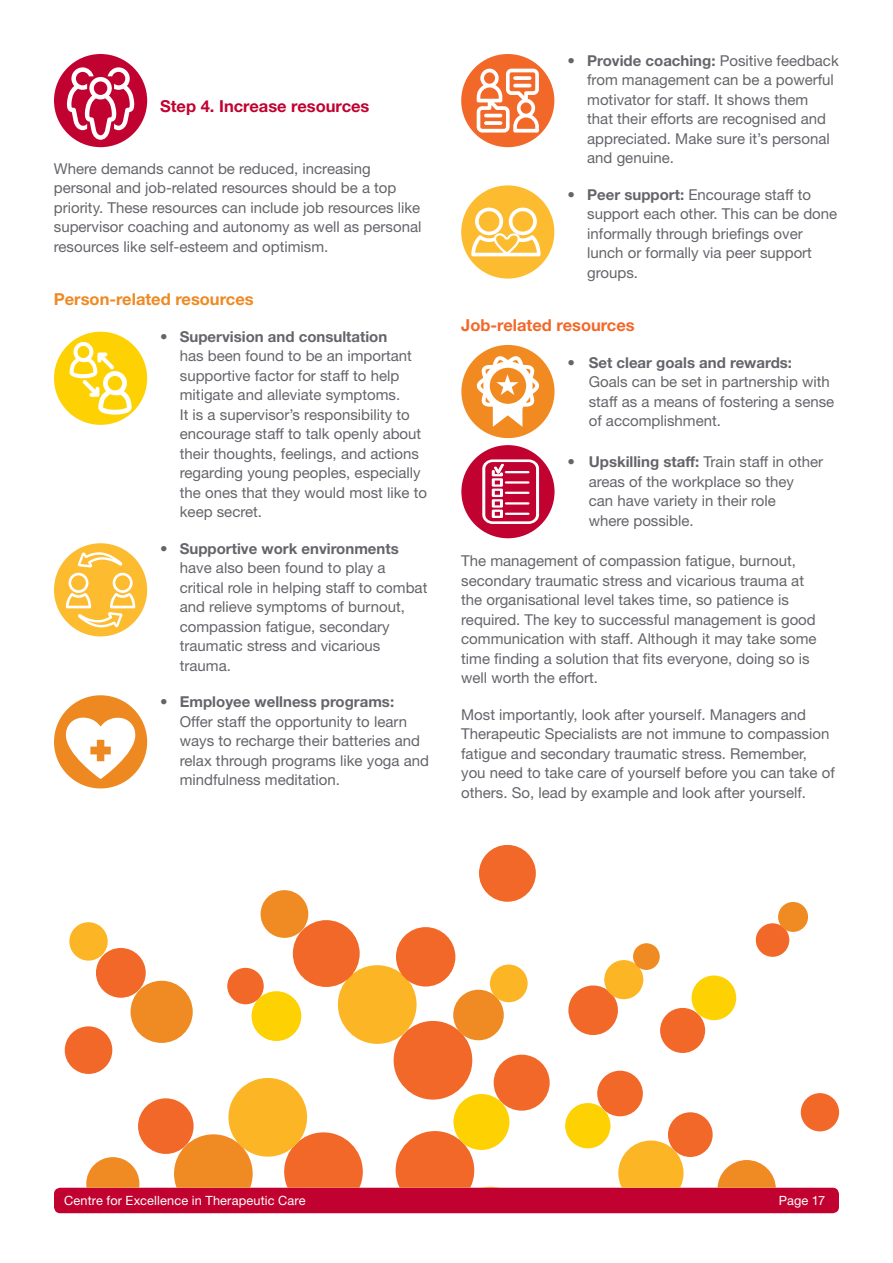
<style>
.page{position:relative;width:893px;height:1263px;background:#fff}
.page>*{position:absolute;margin:0;border:0;box-sizing:border-box;transform-origin:0 0}
.t1{font:700 16.5px "Helvetica Neue";color:#c10230}
.t2{font:700 16.5px "Helvetica Neue";color:#ee8922}
.t3{font:700 16.5px "Helvetica Neue";color:#f26829}
.t4{font:15px/19.5px "Helvetica Neue";color:#64656a}
.t5{font:12.75px "Helvetica Neue";letter-spacing:.01em;color:#fff}
.s1{font-weight:700}
</style>
<div class="page">
<div style="left:54px;top:1188px;width:785px;height:25px;background:#c10230;border-radius:6px"></div>
<div style="left:54px;top:54px;width:93px;height:93px;background:#c10230;border-radius:50%"></div>
<div style="left:461px;top:345px;width:94px;height:93px;background:#f18b21;border-radius:50%"></div>
<div style="left:461px;top:445px;width:94px;height:93px;background:#c10230;border-radius:50%"></div>
<div style="left:54px;top:332px;width:93px;height:93px;background:#fed103;border-radius:50%"></div>
<div style="left:54px;top:543px;width:93px;height:93px;background:#fdbb30;border-radius:50%"></div>
<div style="left:54px;top:695px;width:93px;height:93px;background:#ee8922;border-radius:50%"></div>
<div style="left:461px;top:54px;width:93px;height:93px;background:#f26829;border-radius:50%"></div>
<div style="left:461px;top:185px;width:93px;height:94px;background:#fdbb30;border-radius:50%"></div>
<svg style="left:67px;top:67px;width:67px;height:73px"></svg>
<svg style="left:69px;top:342px;width:63px;height:73px"></svg>
<svg style="left:78px;top:552px;width:45px;height:15px"></svg>
<svg style="left:66px;top:573px;width:69px;height:54px"></svg>
<svg style="left:66px;top:717px;width:69px;height:62px"></svg>
<svg style="left:477px;top:69px;width:62px;height:64px"></svg>
<svg style="left:471px;top:208px;width:70px;height:48px"></svg>
<svg style="left:477px;top:356px;width:62px;height:71px"></svg>
<svg style="left:482px;top:459px;width:57px;height:65px"></svg>
<svg style="left:396px;top:1131px;width:134px;height:57px"></svg>
<svg style="left:284px;top:1132px;width:79px;height:56px"></svg>
<div style="left:228px;top:1078px;width:79px;height:78px;background:#fcb525;border-radius:50%"></div>
<svg style="left:174px;top:1134px;width:79px;height:54px"></svg>
<div style="left:394px;top:1021px;width:78px;height:78px;background:#f26829;border-radius:50%"></div>
<div style="left:338px;top:965px;width:79px;height:79px;background:#fcb525;border-radius:50%"></div>
<div style="left:293px;top:920px;width:67px;height:67px;background:#f26829;border-radius:50%"></div>
<div style="left:131px;top:981px;width:62px;height:62px;background:#ef8b22;border-radius:50%"></div>
<div style="left:138px;top:1098px;width:56px;height:56px;background:#f26829;border-radius:50%"></div>
<svg style="left:86px;top:1157px;width:53px;height:31px"></svg>
<svg style="left:717px;top:1160px;width:59px;height:28px"></svg>
<svg style="left:618px;top:1140px;width:66px;height:48px"></svg>
<div style="left:801px;top:1093px;width:38px;height:38px;background:#f26829;border-radius:50%"></div>
<div style="left:65px;top:1026px;width:47px;height:48px;background:#f26829;border-radius:50%"></div>
<div style="left:396px;top:927px;width:59px;height:59px;background:#f26829;border-radius:50%"></div>
<div style="left:479px;top:845px;width:57px;height:57px;background:#f26829;border-radius:50%"></div>
<div style="left:453px;top:990px;width:51px;height:50px;background:#ef8b22;border-radius:50%"></div>
<div style="left:453px;top:1094px;width:56px;height:56px;background:#fed103;border-radius:50%"></div>
<div style="left:494px;top:1055px;width:56px;height:56px;background:#f26829;border-radius:50%"></div>
<div style="left:568px;top:985px;width:50px;height:50px;background:#f26829;border-radius:50%"></div>
<div style="left:604px;top:960px;width:39px;height:39px;background:#fcb525;border-radius:50%"></div>
<div style="left:565px;top:1103px;width:45px;height:45px;background:#fed103;border-radius:50%"></div>
<div style="left:597px;top:1071px;width:46px;height:45px;background:#f26829;border-radius:50%"></div>
<div style="left:660px;top:1008px;width:45px;height:45px;background:#f26829;border-radius:50%"></div>
<div style="left:668px;top:1112px;width:45px;height:45px;background:#f26829;border-radius:50%"></div>
<div style="left:692px;top:975px;width:44px;height:45px;background:#fed103;border-radius:50%"></div>
<div style="left:756px;top:923px;width:33px;height:34px;background:#f26829;border-radius:50%"></div>
<div style="left:778px;top:902px;width:30px;height:30px;background:#ef8b22;border-radius:50%"></div>
<div style="left:633px;top:943px;width:27px;height:27px;background:#ef8b22;border-radius:50%"></div>
<div style="left:490px;top:964px;width:38px;height:38px;background:#fcb525;border-radius:50%"></div>
<div style="left:261px;top:890px;width:47px;height:48px;background:#ef8b22;border-radius:50%"></div>
<div style="left:252px;top:991px;width:49px;height:50px;background:#fed103;border-radius:50%"></div>
<div style="left:96px;top:948px;width:50px;height:50px;background:#f26829;border-radius:50%"></div>
<div style="left:227px;top:968px;width:37px;height:36px;background:#f26829;border-radius:50%"></div>
<div style="left:69px;top:922px;width:39px;height:38px;background:#fcb525;border-radius:50%"></div>
<p class="t1" style="left:160px;top:96px;width:211px">Step 4. Increase resources</p>
<p class="t4" style="left:54px;top:158px;width:369px">Where demands cannot be reduced, increasing personal and job-related resources should be a top priority. These resources can include job resources like supervisor coaching and autonomy as well as personal resources like self-esteem and optimism.</p>
<p class="t2" style="left:54px;top:289px;width:201px">Person-related resources</p>
<p class="t4" style="left:180px;top:327px;width:249px;text-indent:-20px">• <span class="s1">Supervision and consultation<br></span>has been found to be an important supportive factor for staff to help mitigate and alleviate symptoms.<br>It is a supervisor’s responsibility to encourage staff to talk openly about their thoughts, feelings, and actions regarding young peoples, especially the ones that they would most like to keep secret.</p>
<p class="t4" style="left:180px;top:539px;width:249px;text-indent:-20px">• <span class="s1">Supportive work environments </span>have also been found to play a critical role in helping staff to combat and relieve symptoms of burnout, compassion fatigue, secondary traumatic stress and vicarious trauma.</p>
<p class="t4" style="left:180px;top:692px;width:251px;text-indent:-20px">• <span class="s1">Employee wellness programs:<br></span>Offer staff the opportunity to learn ways to recharge their batteries and relax through programs like yoga and mindfulness meditation.</p>
<p class="t4" style="left:587px;top:50px;width:253px;text-indent:-20px">• <span class="s1">Provide coaching:</span> Positive feedback from management can be a powerful motivator for staff. It shows them<br>that their efforts are recognised and appreciated. Make sure it’s personal and genuine.</p>
<p class="t4" style="left:587px;top:184px;width:252px;text-indent:-20px">• <span class="s1">Peer support:</span> Encourage staff to support each other. This can be done informally through briefings over lunch or formally via peer support groups.</p>
<p class="t3" style="left:461px;top:315px;width:175px">Job-related resources</p>
<p class="t4" style="left:589px;top:352px;width:247px;text-indent:-21px">• <span class="s1">Set clear goals and rewards:<br></span>Goals can be set in partnership with staff as a means of fostering a sense of accomplishment.</p>
<p class="t4" style="left:589px;top:452px;width:236px;text-indent:-21px">• <span class="s1">Upskilling staff:</span> Train staff in other areas of the workplace so they<br>can have variety in their role<br>where possible.</p>
<p class="t4" style="left:461px;top:551px;width:357px">The management of compassion fatigue, burnout, secondary traumatic stress and vicarious trauma at the organisational level takes time, so patience is required. The key to successful management is good communication with staff. Although it may take some time finding a solution that fits everyone, doing so is well worth the effort.</p>
<p class="t4" style="left:461px;top:704px;width:375px">Most importantly, look after yourself. Managers and Therapeutic Specialists are not immune to compassion fatigue and secondary traumatic stress. Remember, you need to take care of yourself before you can take of others. So, lead by example and look after yourself.</p>
<p class="t5" style="left:64px;top:1192px;width:243px">Centre for Excellence in Therapeutic Care</p>
<p class="t5" style="left:779px;top:1192px;width:48px">Page 17</p>
</div>
